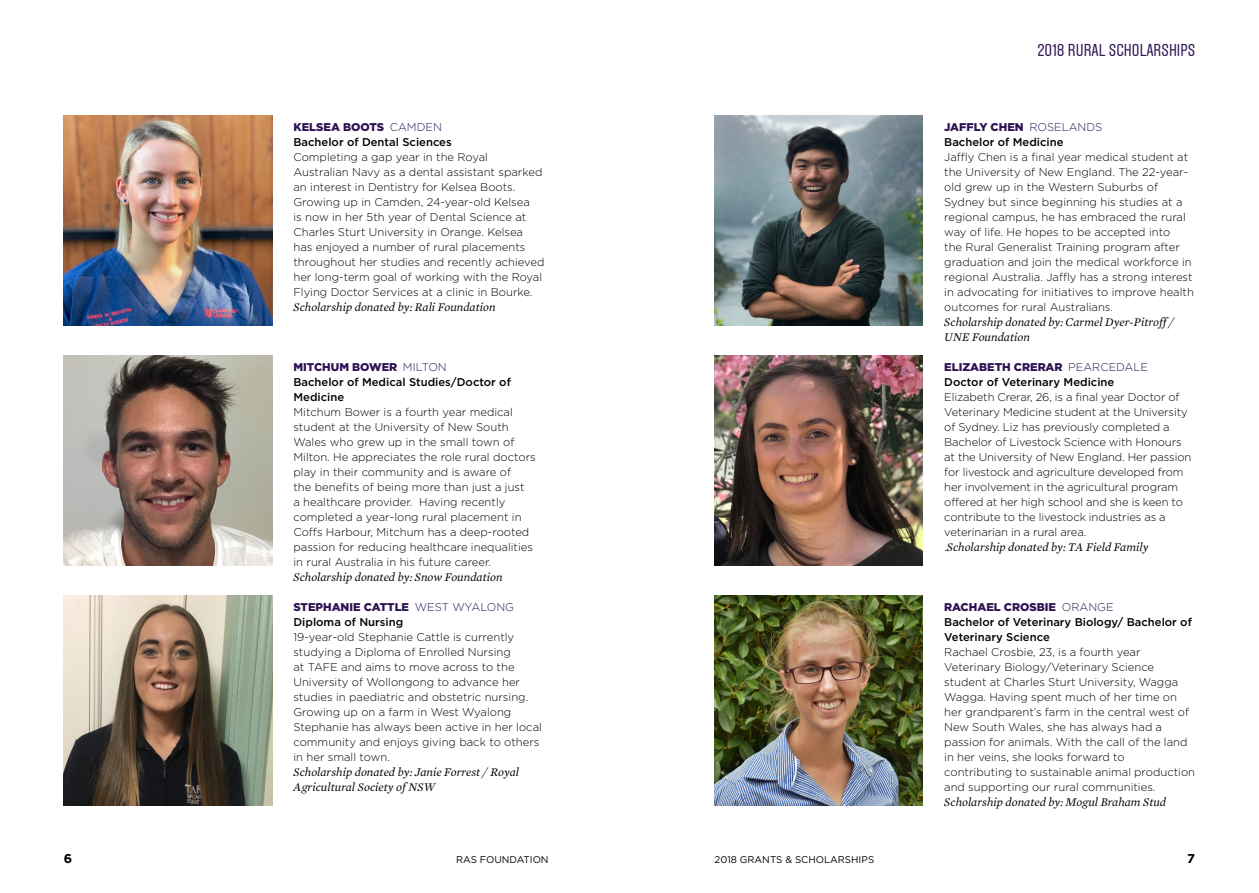
<style>
.page{position:relative;width:1259px;height:893px;background:#fff}
.page>*{position:absolute;margin:0;border:0;box-sizing:border-box;transform-origin:0 0}
.t1{font:17.25px "Aveny T";color:#2e1353}
.t2{font:700 12.75px "Gotham";color:#000}
.t3{font:italic 12px/15px "Mercury Text G1";color:#000}
.t4{font:300 11.25px/15px "Gotham";color:#000}
.t5{font:500 11.25px/15px "Gotham";color:#000}
.t6{font:9.75px "Gotham";color:#000}
.s1{font-weight:900;color:#2e1353}
.s2{font-weight:300;color:#2e1353}
.s3{font-family:"Gotham";font-weight:300;font-style:normal;font-size:11.25px}
</style>
<div class="page">
<img style="left:714px;top:116px;width:209px;height:210px">
<img style="left:64px;top:116px;width:208px;height:210px">
<img style="left:714px;top:356px;width:209px;height:210px">
<img style="left:64px;top:356px;width:208px;height:210px">
<img style="left:714px;top:596px;width:209px;height:210px">
<img style="left:64px;top:596px;width:208px;height:210px">
<p class="t5" style="left:293px;top:119px;width:160px"><span class="s1">KELSEA BOOTS</span> <span class="s2">CAMDEN<br></span>Bachelor of Dental Sciences</p>
<p class="t4" style="left:293px;top:149px;width:252px">Completing a gap year in the Royal Australian Navy as a dental assistant sparked an interest in Dentistry for Kelsea Boots.<br>Growing up in Camden, 24-year-old Kelsea<br>is now in her 5th year of Dental Science at Charles Sturt University in Orange. Kelsea has enjoyed a number of rural placements throughout her studies and recently achieved her long-term goal of working with the Royal Flying Doctor Services at a clinic in Bourke.</p>
<p class="t3" style="left:293px;top:299px;width:204px">Scholarship donated by: Rali Foundation</p>
<p class="t5" style="left:293px;top:359px;width:219px"><span class="s1">MITCHUM BOWER</span> <span class="s2">MILTON<br></span>Bachelor of Medical Studies/Doctor of<br>Medicine</p>
<p class="t4" style="left:293px;top:404px;width:244px">Mitchum Bower is a fourth year medical student at the University of New South Wales who grew up in the small town of Milton. He appreciates the role rural doctors play in their community and is aware of<br>the benefits of being more than just a just<br>a healthcare provider. Having recently completed a year-long rural placement in Coffs Harbour, Mitchum has a deep-rooted passion for reducing healthcare inequalities in rural Australia in his future career.</p>
<p class="t3" style="left:293px;top:569px;width:211px">Scholarship donated by: Snow Foundation</p>
<p class="t5" style="left:293px;top:599px;width:222px"><span class="s1">STEPHANIE CATTLE</span> <span class="s2">WEST WYALONG<br></span>Diploma of Nursing</p>
<p class="t4" style="left:293px;top:629px;width:250px">19-year-old Stephanie Cattle is currently studying a Diploma of Enrolled Nursing<br>at TAFE and aims to move across to the University of Wollongong to advance her studies in paediatric and obstetric nursing.<br>Growing up on a farm in West Wyalong Stephanie has always been active in her local community and enjoys giving back to others in her small town.</p>
<p class="t3" style="left:293px;top:764px;width:227px">Scholarship donated by: Janie Forrest / Royal<br>Agricultural Society of NSW</p>
<h1 class="t1" style="left:1037px;top:40px;width:159px">2018 RURAL SCHOLARSHIPS</h1>
<p class="t5" style="left:944px;top:119px;width:160px"><span class="s1">JAFFLY CHEN</span> <span class="s2">ROSELANDS<br></span>Bachelor of Medicine</p>
<p class="t4" style="left:944px;top:149px;width:251px">Jaffly Chen is a final year medical student at the University of New England. The 22-year&shy;old grew up in the Western Suburbs of Sydney but since beginning his studies at a regional campus, he has embraced the rural way of life. He hopes to be accepted into<br>the Rural Generalist Training program after graduation and join the medical workforce in regional Australia. Jaffly has a strong interest in advocating for initiatives to improve health outcomes for rural Australians.</p>
<p class="t3" style="left:944px;top:314px;width:231px">Scholarship donated by: Carmel Dyer-Pitroff /<br>UNE Foundation</p>
<p class="t5" style="left:944px;top:359px;width:205px"><span class="s1">ELIZABETH CRERAR</span> <span class="s2">PEARCEDALE<br></span>Doctor of Veterinary Medicine</p>
<p class="t4" style="left:944px;top:389px;width:249px">Elizabeth Crerar, 26, is a final year Doctor of Veterinary Medicine student at the University of Sydney. Liz has previously completed a Bachelor of Livestock Science with Honours at the University of New England. Her passion for livestock and agriculture developed from her involvement in the agricultural program offered at her high school and she is keen to contribute to the livestock industries as a veterinarian in a rural area.</p>
<p class="t3" style="left:944px;top:539px;width:206px"><span class="s3">.</span>Scholarship donated by: TA Field Family</p>
<p class="t5" style="left:944px;top:599px;width:249px"><span class="s1">RACHAEL CROSBIE</span> <span class="s2">ORANGE<br></span>Bachelor of Veterinary Biology/ Bachelor of<br>Veterinary Science</p>
<p class="t4" style="left:944px;top:644px;width:252px">Rachael Crosbie, 23, is a fourth year Veterinary Biology/Veterinary Science student at Charles Sturt University, Wagga Wagga. Having spent much of her time on her grandparent’s farm in the central west of New South Wales, she has always had a passion for animals. With the call of the land in her veins, she looks forward to contributing to sustainable animal production and supporting our rural communities.</p>
<p class="t3" style="left:944px;top:794px;width:223px">Scholarship donated by: Mogul Braham Stud</p>
<p class="t2" style="left:64px;top:850px;width:10px">6</p>
<p class="t6" style="left:456px;top:853px;width:94px">RAS FOUNDATION</p>
<p class="t6" style="left:714px;top:853px;width:161px">2018 GRANTS &amp; SCHOLARSHIPS</p>
<p class="t2" style="left:1187px;top:850px;width:9px">7</p>
</div>
